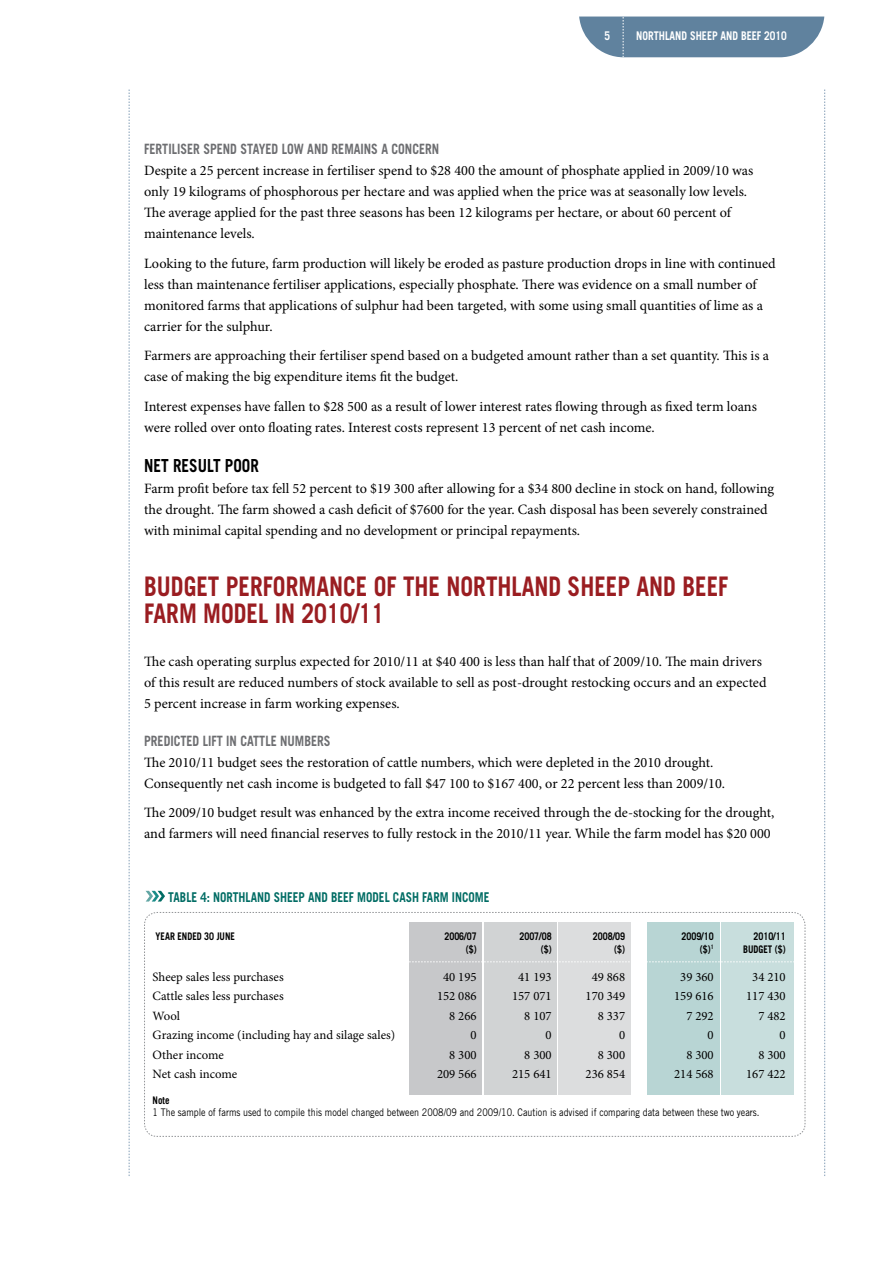
<style>
.page{position:relative;width:893px;height:1263px;background:#fff}
.page>*{position:absolute;margin:0;border:0;box-sizing:border-box;transform-origin:0 0}
.t1{font:700 27px/27px "Trade Gothic LT Std";color:#9a1d21;scale:.85 1}
.t2{font:700 18px "Trade Gothic LT Std";color:#000;scale:.85 1}
.t3{font:14.25px/21px "Minion Pro";color:#000}
.t4{font:700 14.25px "Trade Gothic LT Std";color:#6d6e71;scale:.85 1}
.t5{font:700 13.5px "Trade Gothic LT Std";color:#006c64;scale:.85 1}
.t6{font:12.75px "Minion Pro";color:#000}
.t7{font:700 12px "Trade Gothic LT Std";color:#fff;scale:.85 1}
.t8{font:10.5px "Trade Gothic LT Std";color:#000;scale:.85 1}
.t9{font:700 10.5px "Trade Gothic LT Std";color:#000;scale:.85 1}
</style>
<div class="page">
<svg style="left:129px;top:90px;width:1px;height:1086px"></svg>
<svg style="left:824px;top:90px;width:1px;height:1086px"></svg>
<svg style="left:579px;top:17px;width:245px;height:40px;background:#6d8ca6"></svg>
<svg style="left:146px;top:891px;width:19px;height:10px"></svg>
<svg style="left:144px;top:912px;width:662px;height:225px"></svg>
<p class="t7" style="left:604px;top:28px;width:8px">5</p>
<p class="t7" style="left:636px;top:28px;width:179px">NORTHLAND SHEEP AND BEEF 2010</p>
<p class="t4" style="left:144px;top:141px;width:349px">FERTILISER SPEND STAYED LOW AND REMAINS A CONCERN</p>
<p class="t3" style="left:144px;top:160px;width:611px">Despite a 25 percent increase in fertiliser spend to $28 400 the amount of phosphate applied in 2009/10 was only 19 kilograms of phosphorous per hectare and was applied when the price was at seasonally low levels.<br>The average applied for the past three seasons has been 12 kilograms per hectare, or about 60 percent of maintenance levels.</p>
<p class="t3" style="left:144px;top:253px;width:633px">Looking to the future, farm production will likely be eroded as pasture production drops in line with continued less than maintenance fertiliser applications, especially phosphate. There was evidence on a small number of monitored farms that applications of sulphur had been targeted, with some using small quantities of lime as a carrier for the sulphur.</p>
<p class="t3" style="left:144px;top:345px;width:626px">Farmers are approaching their fertiliser spend based on a budgeted amount rather than a set quantity. This is a case of making the big expenditure items fit the budget.</p>
<p class="t3" style="left:144px;top:396px;width:614px">Interest expenses have fallen to $28 500 as a result of lower interest rates flowing through as fixed term loans were rolled over onto floating rates. Interest costs represent 13 percent of net cash income.</p>
<p class="t2" style="left:144px;top:455px;width:137px">NET RESULT POOR</p>
<p class="t3" style="left:144px;top:478px;width:632px">Farm profit before tax fell 52 percent to $19 300 after allowing for a $34 800 decline in stock on hand, following the drought. The farm showed a cash deficit of $7600 for the year. Cash disposal has been severely constrained with minimal capital spending and no development or principal repayments.</p>
<h1 class="t1" style="left:144px;top:573px;width:689px">BUDGET PERFORMANCE OF THE NORTHLAND SHEEP AND BEEF<br>FARM MODEL IN 2010/11</h1>
<p class="t3" style="left:144px;top:650px;width:624px">The cash operating surplus expected for 2010/11 at $40 400 is less than half that of 2009/10. The main drivers of this result are reduced numbers of stock available to sell as post-drought restocking occurs and an expected<br>5 percent increase in farm working expenses.</p>
<p class="t4" style="left:144px;top:732px;width:221px">PREDICTED LIFT IN CATTLE NUMBERS</p>
<p class="t3" style="left:144px;top:751px;width:582px">The 2010/11 budget sees the restoration of cattle numbers, which were depleted in the 2010 drought.<br>Consequently net cash income is budgeted to fall $47 100 to $167 400, or 22 percent less than 2009/10.</p>
<p class="t3" style="left:144px;top:802px;width:632px">The 2009/10 budget result was enhanced by the extra income received through the de-stocking for the drought, and farmers will need financial reserves to fully restock in the 2010/11 year. While the farm model has $20 000</p>
<p class="t5" style="left:168px;top:888px;width:379px">TABLE 4: NORTHLAND SHEEP AND BEEF MODEL CASH FARM INCOME</p>
<p class="t9" style="left:153px;top:930px;width:98px">YEAR ENDED 30 JUNE</p>
<p class="t9" style="left:444px;top:930px;width:39px">2006/07</p>
<p class="t9" style="left:519px;top:930px;width:39px">2007/08</p>
<p class="t9" style="left:593px;top:930px;width:39px">2008/09</p>
<p class="t9" style="left:681px;top:930px;width:39px">2009/10</p>
<p class="t9" style="left:753px;top:930px;width:39px">2010/11</p>
<p class="t9" style="left:466px;top:942px;width:14px">($)</p>
<p class="t9" style="left:541px;top:942px;width:14px">($)</p>
<p class="t9" style="left:614px;top:942px;width:14px">($)</p>
<p class="t9" style="left:700px;top:942px;width:18px">($)<sup>1</sup></p>
<p class="t9" style="left:743px;top:942px;width:52px">BUDGET ($)</p>
<p class="t6" style="left:153px;top:968px;width:133px">Sheep sales less purchases</p>
<p class="t6" style="left:443px;top:968px;width:35px">40 195</p>
<p class="t6" style="left:518px;top:968px;width:35px">41 193</p>
<p class="t6" style="left:592px;top:968px;width:35px">49 868</p>
<p class="t6" style="left:680px;top:968px;width:35px">39 360</p>
<p class="t6" style="left:752px;top:968px;width:35px">34 210</p>
<p class="t6" style="left:153px;top:987px;width:133px">Cattle sales less purchases</p>
<p class="t6" style="left:437px;top:987px;width:41px">152 086</p>
<p class="t6" style="left:512px;top:987px;width:41px">157 071</p>
<p class="t6" style="left:586px;top:987px;width:41px">170 349</p>
<p class="t6" style="left:674px;top:987px;width:41px">159 616</p>
<p class="t6" style="left:746px;top:987px;width:41px">117 430</p>
<p class="t6" style="left:153px;top:1007px;width:29px">Wool</p>
<p class="t6" style="left:449px;top:1007px;width:29px">8 266</p>
<p class="t6" style="left:524px;top:1007px;width:29px">8 107</p>
<p class="t6" style="left:598px;top:1007px;width:29px">8 337</p>
<p class="t6" style="left:686px;top:1007px;width:29px">7 292</p>
<p class="t6" style="left:758px;top:1007px;width:29px">7 482</p>
<p class="t6" style="left:153px;top:1026px;width:244px">Grazing income (including hay and silage sales)</p>
<p class="t6" style="left:471px;top:1026px;width:8px">0</p>
<p class="t6" style="left:546px;top:1026px;width:8px">0</p>
<p class="t6" style="left:619px;top:1026px;width:8px">0</p>
<p class="t6" style="left:708px;top:1026px;width:8px">0</p>
<p class="t6" style="left:780px;top:1026px;width:8px">0</p>
<p class="t6" style="left:153px;top:1046px;width:73px">Other income</p>
<p class="t6" style="left:449px;top:1046px;width:29px">8 300</p>
<p class="t6" style="left:524px;top:1046px;width:29px">8 300</p>
<p class="t6" style="left:598px;top:1046px;width:29px">8 300</p>
<p class="t6" style="left:686px;top:1046px;width:29px">8 300</p>
<p class="t6" style="left:758px;top:1046px;width:29px">8 300</p>
<p class="t6" style="left:153px;top:1065px;width:86px">Net cash income</p>
<p class="t6" style="left:437px;top:1065px;width:41px">209 566</p>
<p class="t6" style="left:512px;top:1065px;width:41px">215 641</p>
<p class="t6" style="left:586px;top:1065px;width:41px">236 854</p>
<p class="t6" style="left:674px;top:1065px;width:41px">214 568</p>
<p class="t6" style="left:746px;top:1065px;width:41px">167 422</p>
<p class="t9" style="left:153px;top:1093px;width:21px">NOTE</p>
<p class="t8" style="left:153px;top:1106px;width:715px">1 The sample of farms used to compile this model changed between 2008/09 and 2009/10. Caution is advised if comparing data between these two years.</p>
</div>
